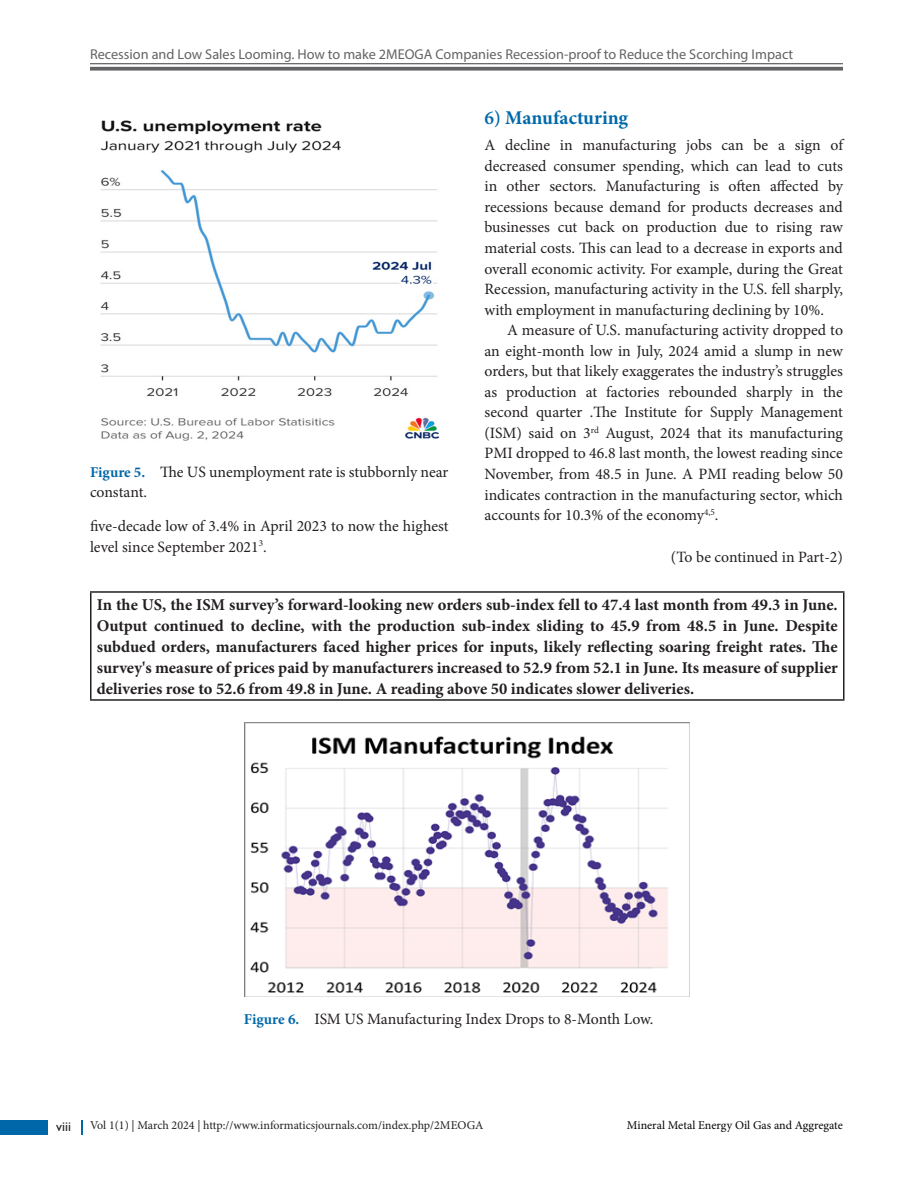
<style>
.page{position:relative;width:918px;height:1188px;background:#fff}
.page>*{position:absolute;margin:0;border:0;box-sizing:border-box;transform-origin:0 0}
.t1{font:700 19.5px "Minion Pro";color:#0068a9}
.t2{font:700 16.5px/21px "Minion Pro";color:#231f20;text-align:justify}
.Text{font:15.75px/20.5px "Minion Pro";color:#231f20}
.Text_Ind{font:15.75px/20.5px "Minion Pro";color:#231f20;text-align:justify}
.Fig_cap{font:15.75px/20.5px "Minion Pro";letter-spacing:-.005em;color:#231f20}
.t3{font:14.25px "Myriad Pro";color:#636366}
.t4{font:13.5px "Gill Sans";color:#231f20}
.t5{font:12px "Minion Pro";color:#231f20}
.t6{font:12px "Minion Pro";color:#040503}
.s1{font-weight:700;font-size:15px;color:#0068a9}
.s2{font-weight:600}
</style>
<div class="page">
<hr style="left:90px;top:63px;width:753px;height:1px;background:#636366">
<svg style="left:90px;top:67px;width:753px;height:4px;fill:#636366"></svg>
<div style="left:0;top:1120px;width:47px;height:15px;background:#0068a9"></div>
<svg style="left:81px;top:1120px;width:1px;height:15px"></svg>
<img style="left:100px;top:120px;width:340px;height:321px">
<img style="left:244px;top:722px;width:445px;height:274px">
<hr style="left:90px;top:591px;width:754px;height:2px;background:#231f20">
<hr style="left:90px;top:593px;width:2px;height:106px;background:#231f20">
<hr style="left:843px;top:593px;width:1px;height:106px;background:#231f20">
<hr style="left:90px;top:699px;width:754px;height:2px;background:#231f20">
<p class="t3" style="left:90px;top:45px;width:705px">Recession and Low Sales Looming. How to make 2MEOGA Companies Recession-proof to Reduce the Scorching Impact</p>
<p class="Fig_cap" style="left:90px;top:462px;width:360px"><span class="s1">Figure 5.</span> The US unemployment rate is stubbornly near constant.</p>
<p class="Text" style="left:90px;top:516px;width:360px">five-decade low of 3.4% in April 2023 to now the highest level since September 2021<sup>3</sup>.</p>
<h2 class="t1" style="left:484px;top:104px;width:145px"><span class="s2">6)</span> Manufacturing</h2>
<p class="Text" style="left:484px;top:135px;width:360px;text-align:justify">A decline in manufacturing jobs can be a sign of decreased consumer spending, which can lead to cuts in other sectors. Manufacturing is often affected by recessions because demand for products decreases and businesses cut back on production due to rising raw material costs. This can lead to a decrease in exports and overall economic activity. For example, during the Great Recession, manufacturing activity in the U.S. fell sharply, with employment in manufacturing declining by 10%.</p>
<p class="Text_Ind" style="left:484px;top:320px;width:360px;text-indent:22px">A measure of U.S. manufacturing activity dropped to an eight-month low in July, 2024 amid a slump in new orders, but that likely exaggerates the industry’s struggles as production at factories rebounded sharply in the second quarter .The Institute for Supply Management (ISM) said on 3<sup>rd</sup> August, 2024 that its manufacturing PMI dropped to 46.8 last month, the lowest reading since November, from 48.5 in June. A PMI reading below 50 indicates contraction in the manufacturing sector, which accounts for 10.3% of the economy<sup>4,5</sup>.</p>
<p class="Text_Ind" style="left:671px;top:547px;width:174px">(To be continued in Part-2)</p>
<p class="t2" style="left:97px;top:594px;width:743px">In the US, the ISM survey’s forward-looking new orders sub-index fell to 47.4 last month from 49.3 in June.<br>Output continued to decline, with the production sub-index sliding to 45.9 from 48.5 in June. Despite subdued orders, manufacturers faced higher prices for inputs, likely reflecting soaring freight rates. The survey's measure of prices paid by manufacturers increased to 52.9 from 52.1 in June. Its measure of supplier deliveries rose to 52.6 from 49.8 in June. A reading above 50 indicates slower deliveries.</p>
<p class="Fig_cap" style="left:244px;top:1009px;width:411px"><span class="s1">Figure 6.</span> ISM US Manufacturing Index Drops to 8-Month Low.</p>
<p class="t4" style="left:56px;top:1119px;width:16px">viii</p>
<p class="t5" style="left:90px;top:1117px;width:395px">Vol 1(1) | March 2024 | http://www.informaticsjournals.com/index.php/2MEOGA</p>
<p class="t6" style="left:627px;top:1117px;width:218px">Mineral Metal Energy Oil Gas and Aggregate</p>
</div>
